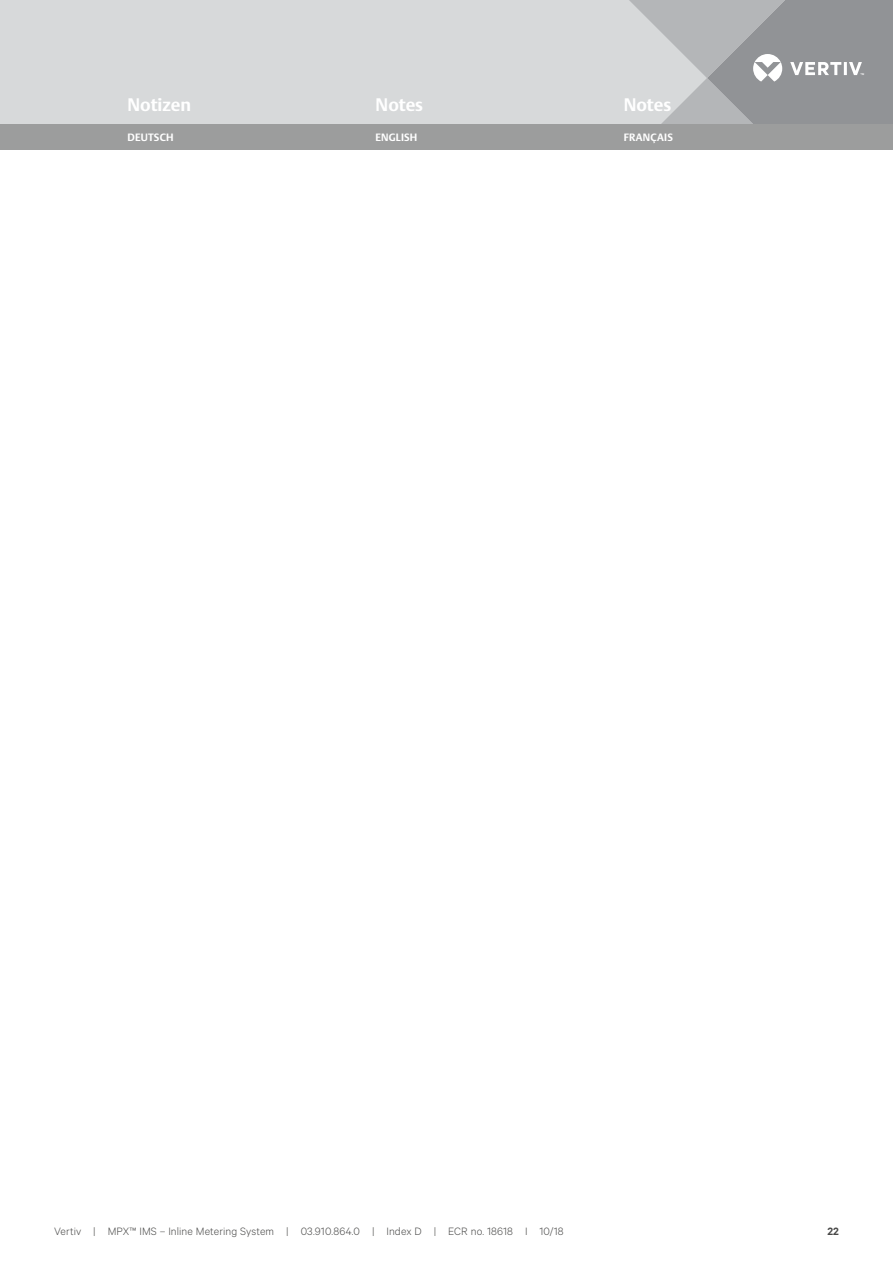
<style>
.page{position:relative;width:893px;height:1263px;background:#fff}
.page>*{position:absolute;margin:0;border:0;box-sizing:border-box;transform-origin:0 0}
.t1{font:700 18px "DTL Argo T";letter-spacing:-.005em;color:#fff}
.t2{font:300 12px "Calibre";letter-spacing:.01em;color:#494948}
.t3{font:600 12px "Calibre";color:#494948}
.t4{font:700 10.5px "DTL Argo T";letter-spacing:.02em;color:#fff}
</style>
<div class="page">
<div style="left:0;top:0;width:624px;height:124px;background:#d7d9da"></div>
<svg style="left:624px;top:0;width:269px;height:124px;background:#a9abae"></svg>
<div style="left:0;top:124px;width:893px;height:26px;background:#9c9d9d"></div>
<h1 class="t1" style="left:128px;top:93px;width:65px">Notizen</h1>
<h1 class="t1" style="left:376px;top:93px;width:49px">Notes</h1>
<h1 class="t1" style="left:624px;top:93px;width:49px">Notes</h1>
<p class="t4" style="left:128px;top:131px;width:47px">DEUTSCH</p>
<p class="t4" style="left:376px;top:131px;width:43px">ENGLISH</p>
<p class="t4" style="left:624px;top:131px;width:51px">FRANÇAIS</p>
<p class="t2" style="left:54px;top:1224px;width:511px">Vertiv | MPX™ IMS – Inline Metering System | 03.910.864.0 | Index D | ECR no. 18618 I 10/18</p>
<p class="t3" style="left:827px;top:1224px;width:13px">22</p>
</div>
